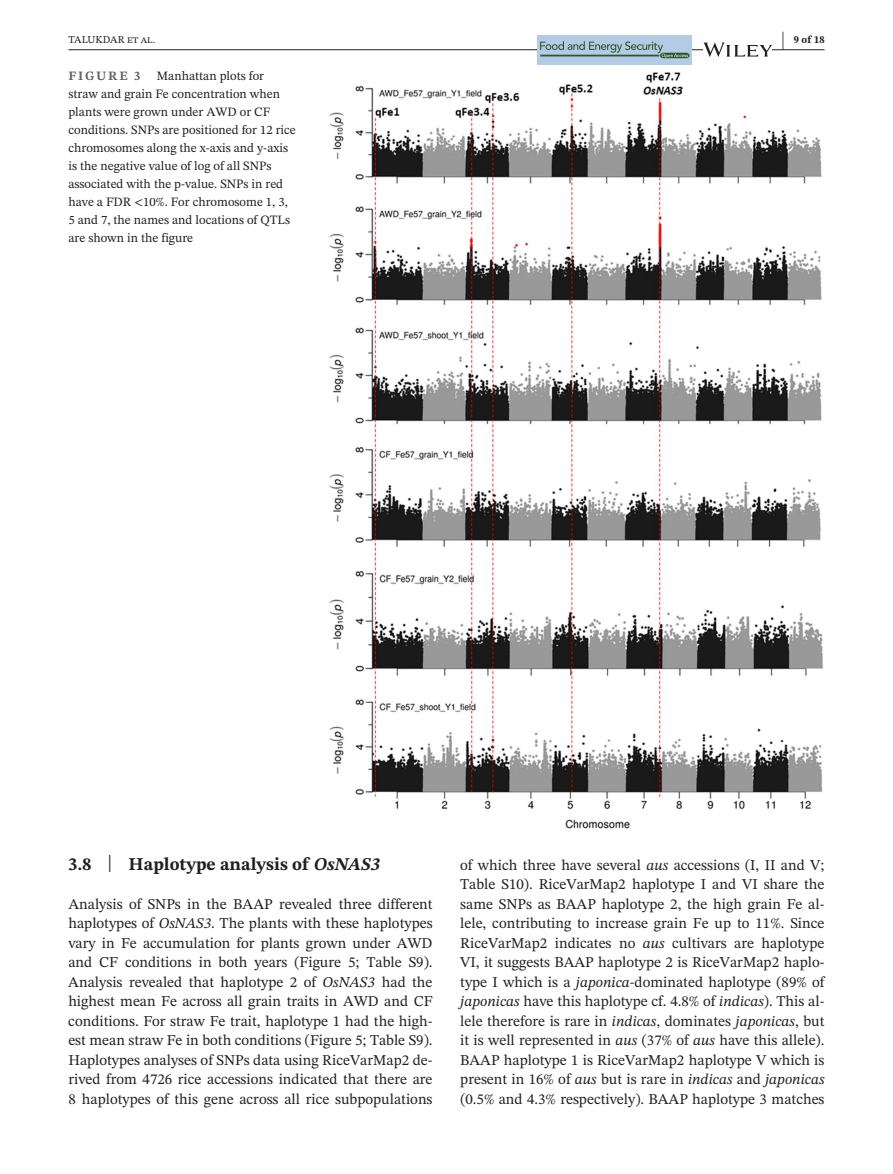
<style>
.page{position:relative;width:893px;height:1174px;background:#fff}
.page>*{position:absolute;margin:0;border:0;box-sizing:border-box;transform-origin:0 0}
.t1{font:700 21px "STIX Two Text";color:#231f20;scale:.42 1}
.t2{font:700 18px "STIX Two Text";color:#231f20}
.t3{font:15px/19.5px "STIX Two Text";color:#231f20;text-align:justify}
.t4{font:12.75px/18px "STIX Two Text";color:#231f20}
.t5{font:700 12.75px "STIX Two Text";letter-spacing:.14em;color:#636366}
.t6{font:10.5px "STIX Two Text";color:#231f20}
.t7{font:700 10.5px "STIX Two Text";color:#231f20}
.s1{font-weight:400;font-size:23.7px}
.s2{font-style:italic}
</style>
<div class="page">
<hr style="left:68px;top:49px;width:756px;height:1px;background:#231f20">
<div style="left:537px;top:35px;width:154px;height:30px;background:#b5cbe5"></div>
<svg style="left:540px;top:41px;width:149px;height:17px"></svg>
<svg style="left:703px;top:43px;width:69px;height:14px"></svg>
<img style="left:329px;top:72px;width:495px;height:756px">
<h1 class="t1" style="left:782px;top:24px;width:8px">|</h1>
<p class="t6" style="left:68px;top:32px;width:88px">TALUKDAR et al.</p>
<p class="t7" style="left:794px;top:32px;width:32px">9 of 18</p>
<p class="t4" style="left:68px;top:66px;width:229px;text-indent:88px">Manhattan plots for straw and grain Fe concentration when plants were grown under AWD or CF conditions. SNPs are positioned for 12 rice chromosomes along the x-axis and y-axis is the negative value of log of all SNPs associated with the p-value. SNPs in red have a FDR &lt;10%. For chromosome 1, 3, 5 and 7, the names and locations of QTLs are shown in the figure</p>
<p class="t5" style="left:68px;top:66px;width:74px">FIGURE 3</p>
<p class="t2" style="left:68px;top:851px;width:313px">3.8 <span class="s1">|</span> Haplotype analysis of <span class="s2">OsNAS3</span></p>
<p class="t3" style="left:68px;top:894px;width:366px">Analysis of SNPs in the BAAP revealed three different haplotypes of <span class="s2">OsNAS3</span>. The plants with these haplotypes vary in Fe accumulation for plants grown under AWD and CF conditions in both years (Figure 5; Table S9).<br>Analysis revealed that haplotype 2 of <span class="s2">OsNAS3</span> had the highest mean Fe across all grain traits in AWD and CF conditions. For straw Fe trait, haplotype 1 had the high&shy;est mean straw Fe in both conditions (Figure 5; Table S9).<br>Haplotypes analyses of SNPs data using RiceVarMap2 de&shy;rived from 4726 rice accessions indicated that there are 8 haplotypes of this gene across all rice subpopulations</p>
<p class="t3" style="left:460px;top:855px;width:366px">of which three have several <span class="s2">aus</span> accessions (I, II and V; Table S10). RiceVarMap2 haplotype I and VI share the same SNPs as BAAP haplotype 2, the high grain Fe al&shy;lele, contributing to increase grain Fe up to 11%. Since RiceVarMap2 indicates no <span class="s2">aus</span> cultivars are haplotype VI, it suggests BAAP haplotype 2 is RiceVarMap2 haplo&shy;type I which is a <span class="s2">japonica</span>-dominated haplotype (89% of <span class="s2">japonicas</span> have this haplotype cf. 4.8% of <span class="s2">indicas</span>). This al&shy;lele therefore is rare in <span class="s2">indicas</span>, dominates <span class="s2">japonicas</span>, but it is well represented in <span class="s2">aus</span> (37% of <span class="s2">aus</span> have this allele).<br>BAAP haplotype 1 is RiceVarMap2 haplotype V which is present in 16% of <span class="s2">aus</span> but is rare in <span class="s2">indicas</span> and <span class="s2">japonicas </span>(0.5% and 4.3% respectively). BAAP haplotype 3 matches</p>
</div>
